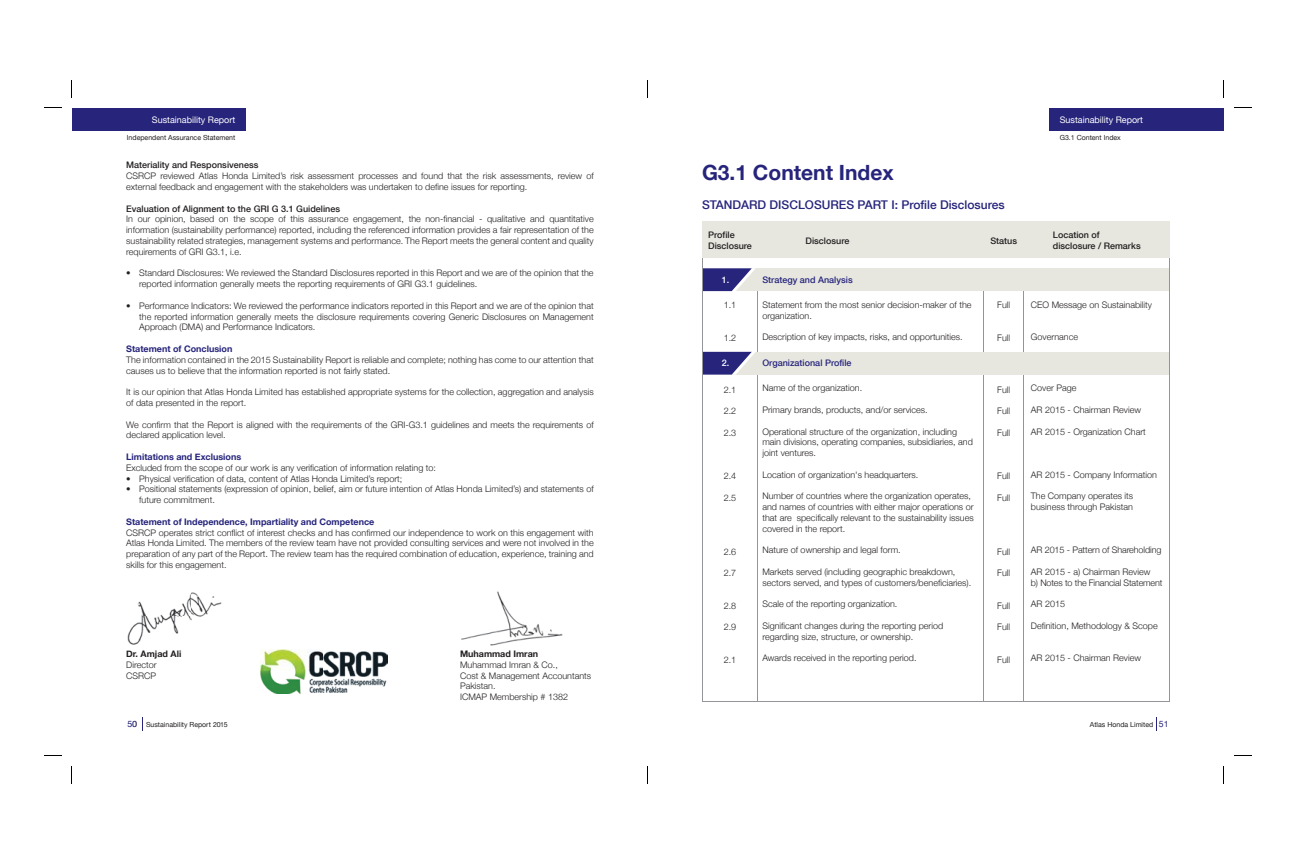
<style>
.page{position:relative;width:1296px;height:864px;background:#fff}
.page>*{position:absolute;margin:0;border:0;box-sizing:border-box;transform-origin:0 0}
.t1{font:700 21px "Helvetica Neue";color:#26247b}
.t2{font:500 12px "Helvetica Neue";color:#26247b}
.t3{font:300 9px/10.8px "Helvetica Neue";color:#231f20}
.t4{font:9px "Helvetica Neue";color:#fff}
.t5{font:500 9px/10.8px "Helvetica Neue";color:#231f20}
.t6{font:500 9px "Helvetica Neue";color:#26247b}
.t7{font:500 9px "Helvetica Neue";color:#fff}
.t8{font:7px "Helvetica Neue";color:#231f20}
.s1{font-weight:500}
.s2{font-weight:700;color:#26247b}
.s3{font-weight:700}
.s4{font-size:8.7px;color:#26247b}
</style>
<div class="page">
<img style="left:261px;top:649px;width:126px;height:45px">
<img style="left:127px;top:592px;width:95px;height:53px">
<img style="left:461px;top:592px;width:102px;height:54px">
<svg style="left:129px;top:717px;width:14px;height:13px"></svg>
<svg style="left:1156px;top:717px;width:1px;height:13px"></svg>
<div style="left:1050px;top:108px;width:174px;height:23px;background:#26247b"></div>
<div style="left:72px;top:108px;width:173px;height:23px;background:#26247b"></div>
<hr style="left:758px;top:285px;width:1px;height:417px;background:#939598">
<hr style="left:1023px;top:285px;width:1px;height:417px;background:#939598">
<hr style="left:984px;top:285px;width:1px;height:417px;background:#939598">
<div style="left:702px;top:221px;width:468px;height:37px;background:#e7e7e0"></div>
<div style="left:702px;top:268px;width:468px;height:23px;background:#e7e7e0"></div>
<svg style="left:703px;top:268px;width:52px;height:23px"></svg>
<div style="left:702px;top:352px;width:468px;height:23px;background:#e7e7e0"></div>
<svg style="left:703px;top:352px;width:52px;height:23px"></svg>
<hr style="left:702px;top:258px;width:1px;height:444px;background:#939598">
<hr style="left:1170px;top:258px;width:1px;height:444px;background:#939598">
<hr style="left:702px;top:702px;width:468px;height:1px;background:#939598">
<p class="t4" style="left:126px;top:115px;width:111px">Message for Stakeholders</p>
<p class="t3" style="left:126px;top:160px;width:469px"><span class="s1">Materiality and Responsiveness<br></span>CSRCP reviewed Atlas Honda Limited’s risk assessment processes and found that the risk assessments, review of external feedback and engagement with the stakeholders was undertaken to define issues for reporting.</p>
<p class="t3" style="left:126px;top:203px;width:469px"><span class="s1">Evaluation of Alignment to the GRI G 3.1 Guidelines<br></span>In our opinion, based on the scope of this assurance engagement, the non-financial - qualitative and quantitative information (sustainability performance) reported, including the referenced information provides a fair representation of the sustainability related strategies, management systems and performance. The Report meets the general content and quality requirements of GRI G3.1, i.e.</p>
<p class="t3" style="left:139px;top:268px;width:456px;text-indent:-13px">• Standard Disclosures: We reviewed the Standard Disclosures reported in this Report and we are of the opinion that the reported information generally meets the reporting requirements of GRI G3.1 guidelines.</p>
<p class="t3" style="left:139px;top:300px;width:456px;text-align:justify;text-indent:-13px">• Performance Indicators: We reviewed the performance indicators reported in this Report and we are of the opinion that the reported information generally meets the disclosure requirements covering Generic Disclosures on Management Approach (DMA) and Performance Indicators.</p>
<p class="t3" style="left:126px;top:343px;width:469px"><span class="s2">Statement of Conclusion<br></span>The information contained in the 2015 Sustainability Report is reliable and complete; nothing has come to our attention that causes us to believe that the information reported is not fairly stated.</p>
<p class="t3" style="left:126px;top:386px;width:469px">It is our opinion that Atlas Honda Limited has established appropriate systems for the collection, aggregation and analysis of data presented in the report.</p>
<p class="t3" style="left:126px;top:419px;width:469px">We confirm that the Report is aligned with the requirements of the GRI-G3.1 guidelines and meets the requirements of declared application level.</p>
<p class="t3" style="left:126px;top:451px;width:311px"><span class="s2">Limitations and Exclusions<br></span>Excluded from the scope of our work is any verification of information relating to:</p>
<p class="t3" style="left:126px;top:473px;width:278px">• Physical verification of data, content of Atlas Honda Limited’s report;</p>
<p class="t3" style="left:139px;top:484px;width:456px;text-indent:-13px">• Positional statements (expression of opinion, belief, aim or future intention of Atlas Honda Limited’s) and statements of future commitment.</p>
<p class="t3" style="left:126px;top:516px;width:469px"><span class="s2">Statement of Independence, Impartiality and Competence<br></span>CSRCP operates strict conflict of interest checks and has confirmed our independence to work on this engagement with Atlas Honda Limited. The members of the review team have not provided consulting services and were not involved in the preparation of any part of the Report. The review team has the required combination of education, experience, training and skills for this engagement.</p>
<p class="t4" style="left:152px;top:115px;width:85px">Sustainability Report</p>
<p class="t8" style="left:127px;top:133px;width:110px">Independent Assurance Statement</p>
<p class="t3" style="left:126px;top:648px;width:57px"><span class="s3">Dr. Amjad Ali<br></span>Director<br>CSRCP</p>
<p class="t3" style="left:460px;top:648px;width:133px"><span class="s3">Muhammad Imran<br></span>Muhammad Imran &amp; Co.,<br>Cost &amp; Management Accountants<br>Pakistan.<br>ICMAP Membership # 1382</p>
<p class="t1" style="left:702px;top:160px;width:193px">G3.1 Content Index</p>
<p class="t2" style="left:702px;top:197px;width:304px">STANDARD DISCLOSURES PART I: Profile Disclosures</p>
<p class="t4" style="left:1060px;top:115px;width:85px">Sustainability Report</p>
<p class="t8" style="left:1060px;top:133px;width:63px">G3.1 Content Index</p>
<p class="t5" style="left:708px;top:230px;width:45px">Profile<br>Disclosure</p>
<p class="t5" style="left:806px;top:235px;width:45px">Disclosure</p>
<p class="t5" style="left:990px;top:235px;width:28px">Status</p>
<p class="t5" style="left:1053px;top:230px;width:89px">Location of disclosure / Remarks</p>
<p class="t7" style="left:722px;top:274px;width:9px">1.</p>
<p class="t6" style="left:762px;top:274px;width:92px">Strategy and Analysis</p>
<p class="t3" style="left:724px;top:299px;width:14px">1.1</p>
<p class="t3" style="left:724px;top:332px;width:14px">1.2</p>
<p class="t3" style="left:762px;top:299px;width:211px">Statement from the most senior decision-maker of the organization.</p>
<p class="t3" style="left:762px;top:332px;width:202px">Description of key impacts, risks, and opportunities.</p>
<p class="t7" style="left:722px;top:357px;width:9px">2.</p>
<p class="t6" style="left:762px;top:357px;width:91px">Organizational Profile</p>
<p class="t3" style="left:724px;top:384px;width:14px">2.1</p>
<p class="t3" style="left:724px;top:406px;width:14px">2.2</p>
<p class="t3" style="left:724px;top:427px;width:14px">2.3</p>
<p class="t3" style="left:724px;top:470px;width:14px">2.4</p>
<p class="t3" style="left:724px;top:492px;width:14px">2.5</p>
<p class="t3" style="left:724px;top:546px;width:14px">2.6</p>
<p class="t3" style="left:724px;top:568px;width:14px">2.7</p>
<p class="t3" style="left:724px;top:600px;width:14px">2.8</p>
<p class="t3" style="left:724px;top:622px;width:14px">2.9</p>
<p class="t3" style="left:724px;top:654px;width:14px">2.1</p>
<p class="t3" style="left:762px;top:383px;width:101px">Name of the organization.</p>
<p class="t3" style="left:762px;top:404px;width:167px">Primary brands, products, and/or services.</p>
<p class="t3" style="left:762px;top:426px;width:212px">Operational structure of the organization, including main divisions, operating companies, subsidiaries, and joint ventures.</p>
<p class="t3" style="left:762px;top:469px;width:157px">Location of organization's headquarters.</p>
<p class="t3" style="left:762px;top:491px;width:213px">Number of countries where the organization operates, and names of countries with either major operations or that are specifically relevant to the sustainability issues covered in the report.</p>
<p class="t3" style="left:762px;top:545px;width:140px">Nature of ownership and legal form.</p>
<p class="t3" style="left:762px;top:566px;width:210px">Markets served (including geographic breakdown, sectors served, and types of customers/beneficiaries).</p>
<p class="t3" style="left:762px;top:599px;width:136px">Scale of the reporting organization.</p>
<p class="t3" style="left:762px;top:620px;width:182px">Significant changes during the reporting period regarding size, structure, or ownership.</p>
<p class="t3" style="left:762px;top:653px;width:156px">Awards received in the reporting period.</p>
<p class="t3" style="left:997px;top:299px;width:14px">Full</p>
<p class="t3" style="left:997px;top:332px;width:14px">Full</p>
<p class="t3" style="left:997px;top:384px;width:14px">Full</p>
<p class="t3" style="left:997px;top:406px;width:14px">Full</p>
<p class="t3" style="left:997px;top:427px;width:14px">Full</p>
<p class="t3" style="left:997px;top:470px;width:14px">Full</p>
<p class="t3" style="left:997px;top:492px;width:14px">Full</p>
<p class="t3" style="left:997px;top:546px;width:14px">Full</p>
<p class="t3" style="left:997px;top:568px;width:14px">Full</p>
<p class="t3" style="left:997px;top:600px;width:14px">Full</p>
<p class="t3" style="left:997px;top:622px;width:14px">Full</p>
<p class="t3" style="left:997px;top:654px;width:14px">Full</p>
<p class="t3" style="left:1031px;top:299px;width:123px">CEO Message on Sustainability</p>
<p class="t3" style="left:1031px;top:332px;width:49px">Governance</p>
<p class="t3" style="left:1031px;top:383px;width:47px">Cover Page</p>
<p class="t3" style="left:1031px;top:404px;width:112px">AR 2015 - Chairman Review</p>
<p class="t3" style="left:1031px;top:426px;width:117px">AR 2015 - Organization Chart</p>
<p class="t3" style="left:1031px;top:469px;width:128px">AR 2015 - Company Information</p>
<p class="t3" style="left:1031px;top:491px;width:104px">The Company operates its business through Pakistan</p>
<p class="t3" style="left:1031px;top:545px;width:132px">AR 2015 - Pattern of Shareholding</p>
<p class="t3" style="left:1031px;top:566px;width:133px">AR 2015 - a) Chairman Review<br>b) Notes to the Financial Statement</p>
<p class="t3" style="left:1031px;top:599px;width:36px">AR 2015</p>
<p class="t3" style="left:1031px;top:620px;width:128px">Definition, Methodology &amp; Scope</p>
<p class="t3" style="left:1031px;top:653px;width:112px">AR 2015 - Chairman Review</p>
<p class="t8" style="left:127px;top:720px;width:102px"><span class="s4">50</span> Sustainability Report 2015</p>
<p class="t8" style="left:1090px;top:720px;width:80px">Atlas Honda Limited <span class="s4">51</span></p>
</div>
